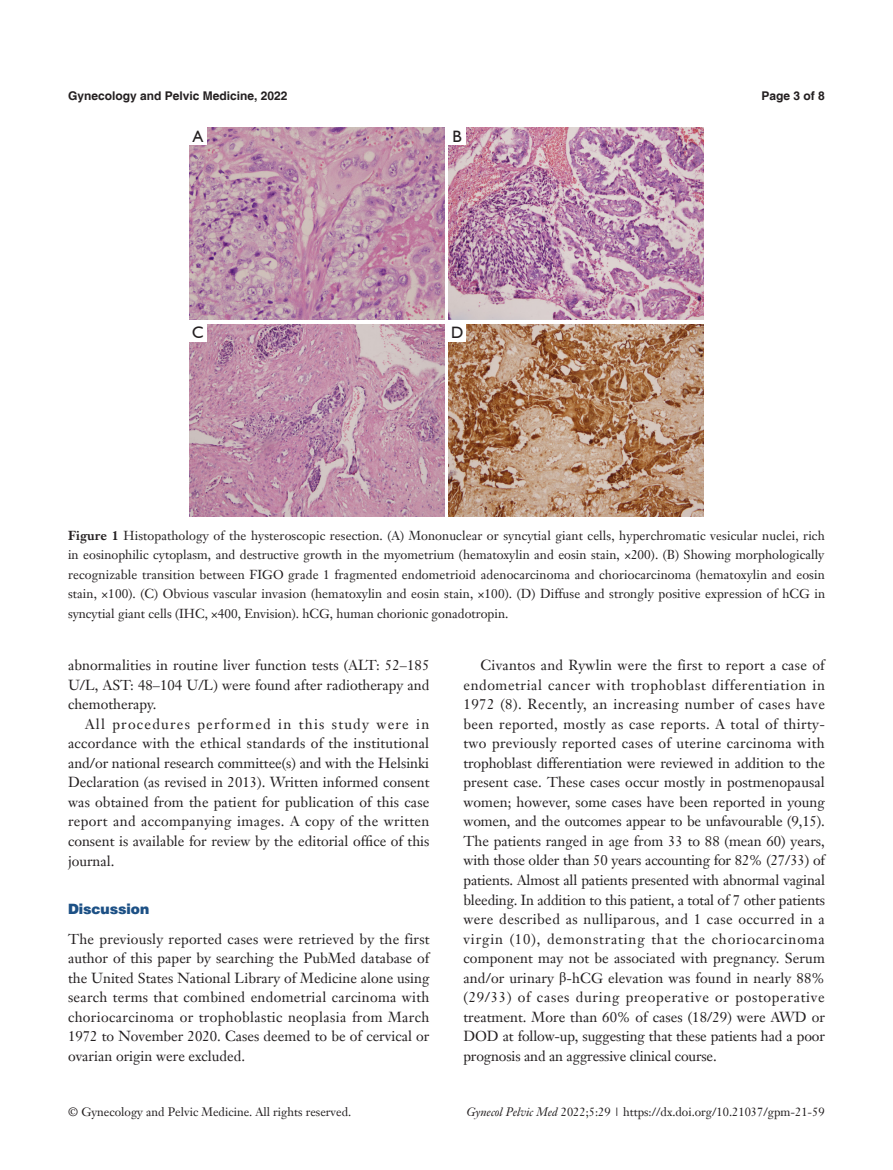
<style>
.page{position:relative;width:893px;height:1170px;background:#fff}
.page>*{position:absolute;margin:0;border:0;box-sizing:border-box;transform-origin:0 0}
.t1{font:16.5px "Humanist 521 BT";color:#231f20}
.t2{font:14.25px/19.5px "Janson Text LT";color:#231f20;text-align:justify}
.t3{font:900 14.25px "Helvetica";color:#1c5085}
.t4{font:12.75px/19.5px "Janson Text LT";color:#231f20;text-align:justify}
.t5{font:12px "Janson Text LT";color:#231f20}
.t6{font:700 12px "Helvetica";color:#231f20}
.s1{font-weight:700}
.s2{font-family:"Times New Roman"}
.s3{font-style:italic}
</style>
<div class="page">
<img style="left:189px;top:128px;width:255px;height:192px">
<img style="left:449px;top:128px;width:255px;height:192px">
<img style="left:189px;top:324px;width:255px;height:192px">
<img style="left:449px;top:324px;width:255px;height:192px">
<div style="left:189px;top:128px;width:17px;height:17px;background:#fff"></div>
<div style="left:449px;top:128px;width:17px;height:17px;background:#fff"></div>
<div style="left:189px;top:324px;width:17px;height:17px;background:#fff"></div>
<div style="left:449px;top:324px;width:17px;height:17px;background:#fff"></div>
<p class="t6" style="left:68px;top:88px;width:221px">Gynecology and Pelvic Medicine, 2022</p>
<p class="t6" style="left:762px;top:88px;width:65px">Page 3 of 8</p>
<p class="t1" style="left:193px;top:126px;width:12px">A</p>
<p class="t1" style="left:452px;top:126px;width:11px">B</p>
<p class="t1" style="left:192px;top:322px;width:13px">C</p>
<p class="t1" style="left:451px;top:322px;width:14px">D</p>
<p class="t4" style="left:68px;top:525px;width:759px"><span class="s1">Figure 1</span> Histopathology of the hysteroscopic resection. (A) Mononuclear or syncytial giant cells, hyperchromatic vesicular nuclei, rich in eosinophilic cytoplasm, and destructive growth in the myometrium (hematoxylin and eosin stain, ×200). (B) Showing morphologically recognizable transition between FIGO grade 1 fragmented endometrioid adenocarcinoma and choriocarcinoma (hematoxylin and eosin stain, ×100). (C) Obvious vascular invasion (hematoxylin and eosin stain, ×100). (D) Diffuse and strongly positive expression of hCG in syncytial giant cells (IHC, ×400, Envision). hCG, human chorionic gonadotropin.</p>
<p class="t2" style="left:68px;top:655px;width:363px">abnormalities in routine liver function tests (ALT: 52–185<br>U/L, AST: 48–104 U/L) were found after radiotherapy and chemotherapy.</p>
<p class="t2" style="left:68px;top:714px;width:363px;text-indent:17px">All procedures performed in this study were in accordance with the ethical standards of the institutional and/or national research committee(s) and with the Helsinki Declaration (as revised in 2013). Written informed consent was obtained from the patient for publication of this case report and accompanying images. A copy of the written consent is available for review by the editorial office of this journal.</p>
<p class="t3" style="left:68px;top:900px;width:83px">Discussion</p>
<p class="t2" style="left:68px;top:928px;width:363px">The previously reported cases were retrieved by the first author of this paper by searching the PubMed database of the United States National Library of Medicine alone using search terms that combined endometrial carcinoma with choriocarcinoma or trophoblastic neoplasia from March 1972 to November 2020. Cases deemed to be of cervical or ovarian origin were excluded.</p>
<p class="t2" style="left:463px;top:655px;width:363px;text-indent:17px">Civantos and Rywlin were the first to report a case of endometrial cancer with trophoblast differentiation in 1972 (8). Recently, an increasing number of cases have been reported, mostly as case reports. A total of thirty&shy;two previously reported cases of uterine carcinoma with trophoblast differentiation were reviewed in addition to the present case. These cases occur mostly in postmenopausal women; however, some cases have been reported in young women, and the outcomes appear to be unfavourable (9,15).<br>The patients ranged in age from 33 to 88 (mean 60) years, with those older than 50 years accounting for 82% (27/33) of patients. Almost all patients presented with abnormal vaginal bleeding. In addition to this patient, a total of 7 other patients were described as nulliparous, and 1 case occurred in a virgin (10), demonstrating that the choriocarcinoma component may not be associated with pregnancy. Serum and/or urinary <span class="s2">β</span>-hCG elevation was found in nearly 88% (29/33) of cases during preoperative or postoperative treatment. More than 60% of cases (18/29) were AWD or DOD at follow-up, suggesting that these patients had a poor prognosis and an aggressive clinical course.</p>
<p class="t5" style="left:68px;top:1104px;width:284px">© Gynecology and Pelvic Medicine. All rights reserved.</p>
<p class="t5" style="left:466px;top:1104px;width:360px"><span class="s3">Gynecol Pelvic Med</span> 2022;5:29 | https://dx.doi.org/10.21037/gpm-21-59</p>
</div>
